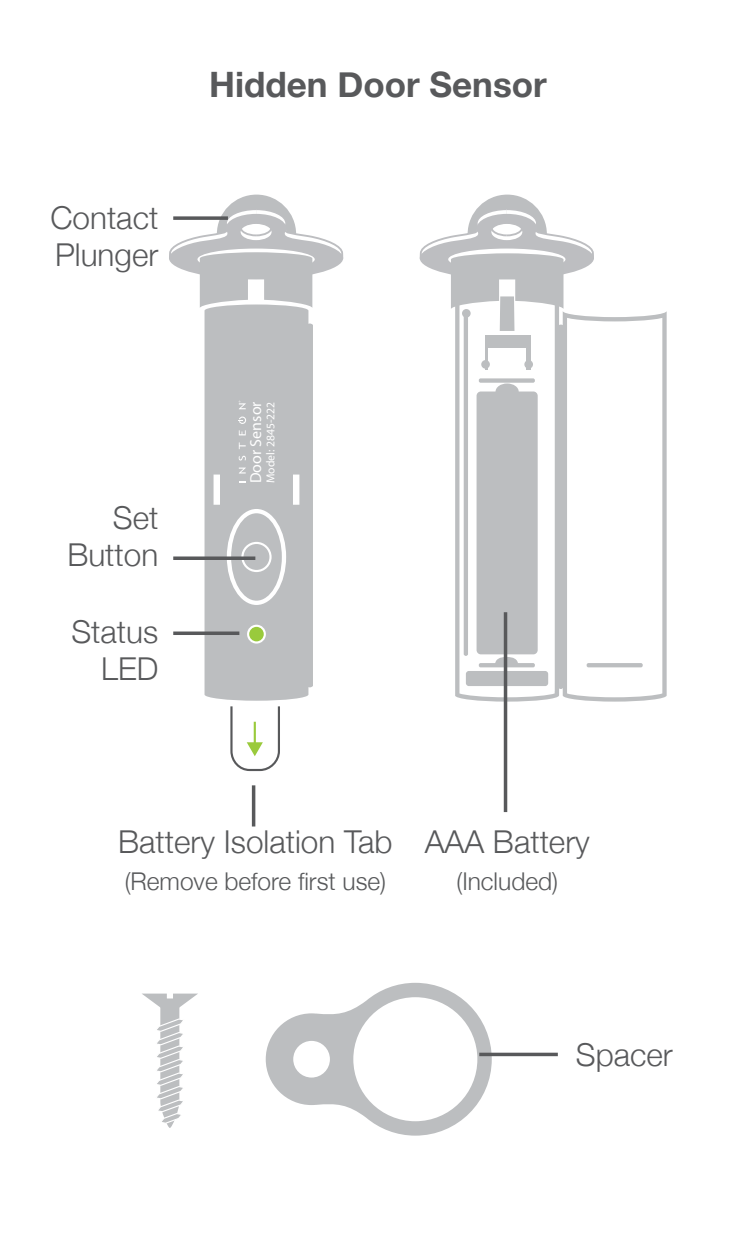
<style>
.page{position:relative;width:756px;height:1260px;background:#fff}
.page>*{position:absolute;margin:0;border:0;box-sizing:border-box;transform-origin:0 0}
.t1{font:700 35px "Helvetica Neue";color:#58595b}
.t2{font:300 31.5px/37.8px "Helvetica Neue";color:#58595b;text-align:right}
.t3{font:300 24.5px "Helvetica Neue";color:#58595b}
.t4{font:16.1px "Myriad Pro";color:#fff}
.t5{font:11.55px "Myriad Pro";color:#fff}
</style>
<div class="page">
<hr style="left:755px;top:1114px;width:1px;height:146px;background:#bcbec0">
<svg style="left:230px;top:706px;width:50px;height:66px"></svg>
<div style="left:308px;top:324px;width:5px;height:363px;background:#bcbec0"></div>
<div style="left:205px;top:308px;width:103px;height:393px;background:#bcbec0"></div>
<svg style="left:231px;top:513px;width:51px;height:88px"></svg>
<svg style="left:239px;top:468px;width:7px;height:6px"></svg>
<svg style="left:239px;top:456px;width:7px;height:5px"></svg>
<svg style="left:239px;top:442px;width:7px;height:7px"></svg>
<svg style="left:239px;top:430px;width:7px;height:5px"></svg>
<svg style="left:238px;top:417px;width:8px;height:7px"></svg>
<svg style="left:239px;top:401px;width:7px;height:8px"></svg>
<svg style="left:169px;top:195px;width:175px;height:113px"></svg>
<svg style="left:266px;top:983px;width:226px;height:153px"></svg>
<svg style="left:563px;top:311px;width:104px;height:391px"></svg>
<svg style="left:455px;top:309px;width:104px;height:393px"></svg>
<hr style="left:559px;top:428px;width:4px;height:261px;background:#bcbec0;border-radius:2px">
<div style="left:479px;top:378px;width:56px;height:5px;background:#bcbec0;border-radius:2px"></div>
<hr style="left:464px;top:312px;width:4px;height:344px;background:#bcbec0;border-radius:2px">
<div style="left:496px;top:383px;width:23px;height:17px;background:#bcbec0;border-radius:50%"></div>
<div style="left:477px;top:392px;width:61px;height:262px;background:#bcbec0;border-radius:4px"></div>
<div style="left:466px;top:671px;width:82px;height:15px;background:#bcbec0;border-radius:3px"></div>
<hr style="left:479px;top:663px;width:56px;height:4px;background:#bcbec0;border-radius:2px">
<hr style="left:587px;top:663px;width:56px;height:4px;background:#bcbec0;border-radius:2px">
<svg style="left:495px;top:657px;width:23px;height:8px"></svg>
<div style="left:462px;top:309px;width:9px;height:9px;background:#bcbec0;border-radius:50%"></div>
<div style="left:487px;top:335px;width:39px;height:13px;background:#bcbec0"></div>
<hr style="left:485px;top:335px;width:2px;height:35px;background:#bcbec0">
<div style="left:526px;top:335px;width:5px;height:35px;background:#bcbec0"></div>
<div style="left:500px;top:296px;width:14px;height:35px;background:#bcbec0"></div>
<div style="left:481px;top:360px;width:9px;height:9px;background:#bcbec0;border-radius:50%"></div>
<div style="left:524px;top:360px;width:9px;height:9px;background:#bcbec0;border-radius:50%"></div>
<div style="left:558px;top:325px;width:6px;height:363px;background:#bcbec0"></div>
<svg style="left:419px;top:195px;width:175px;height:114px"></svg>
<hr style="left:252px;top:785px;width:3px;height:42px;background:#58595b">
<hr style="left:504px;top:612px;width:3px;height:200px;background:#58595b">
<svg style="left:173px;top:556px;width:82px;height:4px"></svg>
<hr style="left:173px;top:632px;width:66px;height:3px;background:#58595b">
<svg style="left:173px;top:216px;width:55px;height:4px"></svg>
<hr style="left:479px;top:1053px;width:79px;height:3px;background:#58595b">
<svg style="left:142px;top:994px;width:55px;height:134px"></svg>
<p class="t2" style="left:50px;top:196px;width:109px;text-align:left">Contact<br>Plunger</p>
<p class="t2" style="left:67px;top:496px;width:93px">Set<br>Button</p>
<p class="t2" style="left:71px;top:610px;width:88px">Status<br>LED</p>
<p class="t1" style="left:209px;top:57px;width:339px">Hidden Door Sensor</p>
<p class="t4" style="left:246px;top:483px;width:83px;rotate:-90deg">Door Sensor</p>
<p class="t5" style="left:264px;top:483px;width:83px;rotate:-90deg">Model: 2845-222</p>
<p class="t2" style="left:118px;top:821px;width:276px">Battery Isolation Tab</p>
<p class="t3" style="left:125px;top:861px;width:263px">(Remove before first use)</p>
<p class="t2" style="left:425px;top:821px;width:167px">AAA Battery</p>
<p class="t3" style="left:456px;top:861px;width:103px">(Included)</p>
<p class="t2" style="left:576px;top:1033px;width:98px">Spacer</p>
</div>
